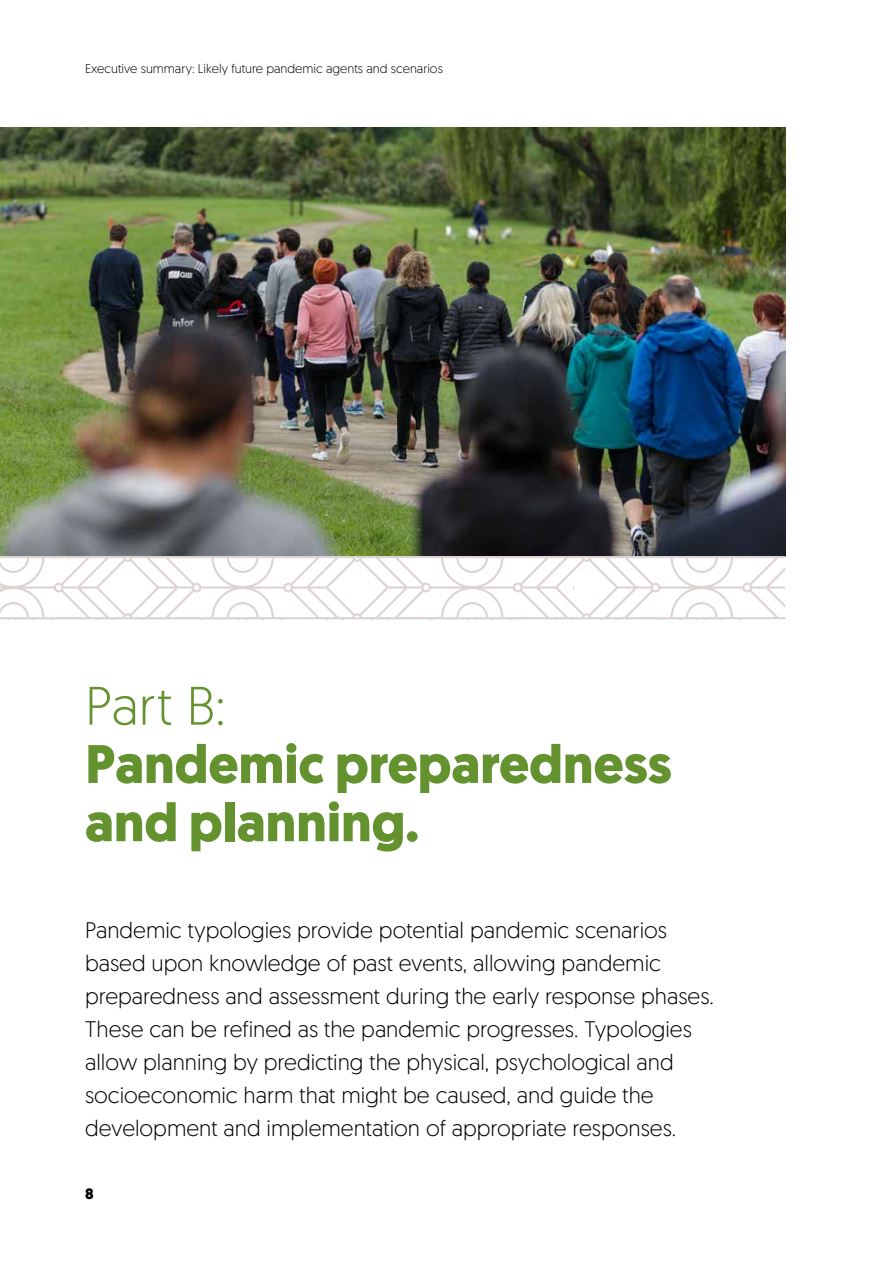
<style>
.page{position:relative;width:893px;height:1263px;background:#fff}
.page>*{position:absolute;margin:0;border:0;box-sizing:border-box;transform-origin:0 0}
.Heading_1__Te_Reo{font:700 54px/58.3px "Geomanist";color:#64922e}
.Body_intro{font:300 22.5px/33px "Geomanist";color:#000}
.t1{font:700 15px "Geomanist";color:#000}
.t2{font:300 12.75px "Geomanist";color:#000}
.s1{font-weight:300}
</style>
<div class="page">
<img style="left:0;top:128px;width:785px;height:428px">
<svg style="left:0;top:556px;width:785px;height:63px"></svg>
<p class="t2" style="left:85px;top:61px;width:359px">Executive summary: Likely future pandemic agents and scenarios</p>
<h1 class="Heading_1__Te_Reo" style="left:85px;top:677px;width:588px"><span class="s1">Part B:<br></span>Pandemic preparedness and planning.</h1>
<p class="Body_intro" style="left:85px;top:913px;width:630px">Pandemic typologies provide potential pandemic scenarios based upon knowledge of past events, allowing pandemic preparedness and assessment during the early response phases.<br>These can be refined as the pandemic progresses. Typologies allow planning by predicting the physical, psychological and socioeconomic harm that might be caused, and guide the development and implementation of appropriate responses.</p>
<p class="t1" style="left:85px;top:1184px;width:10px">8</p>
</div>
